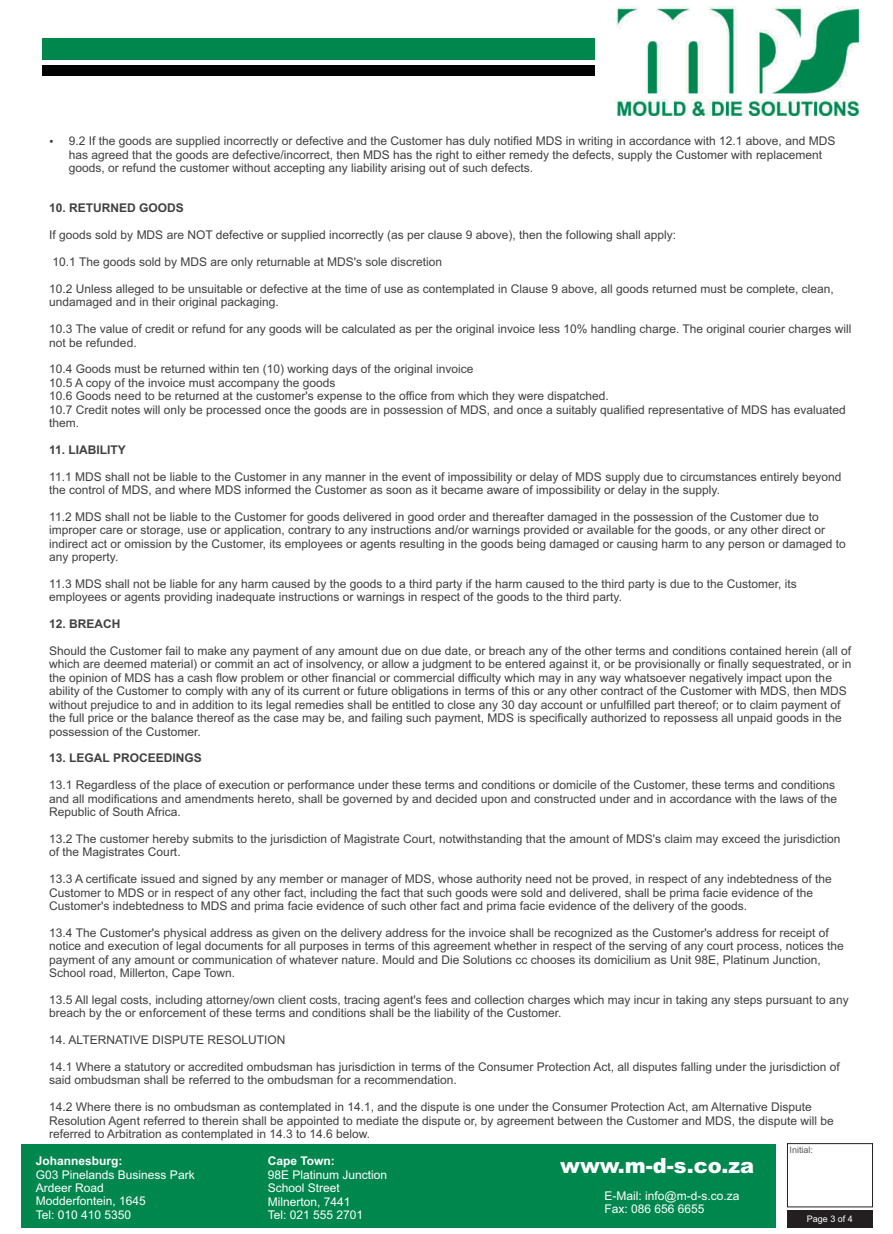
<style>
.page{position:relative;width:893px;height:1234px;background:#fff}
.page>*{position:absolute;margin:0;border:0;box-sizing:border-box;transform-origin:0 0}
.t1{font:900 21px "Arial";color:#fff}
.t2{font:12px/13.4px "Arial";color:#404041}
.t3{font:12px/13.4px "Arial";color:#fff}
.t4{font:700 12px "Arial";color:#404041}
.t5{font:700 12px "Arial";color:#fff}
.t6{font:9px "Arial";color:#fff}
.t7{font:9px "Arial";color:#58595b}
</style>
<div class="page">
<div style="left:43px;top:39px;width:551px;height:21px;background:#00874e"></div>
<div style="left:43px;top:65px;width:551px;height:11px;background:#020203"></div>
<div style="left:21px;top:1143px;width:755px;height:84px;background:#00874e"></div>
<div style="left:787px;top:1210px;width:85px;height:17px;background:#231f20"></div>
<div style="left:787px;top:1142px;width:86px;height:64px;border:1px solid #231f20"></div>
<img style="left:616px;top:6px;width:243px;height:110px">
<p class="t2" style="left:69px;top:135px;width:768px">9.2 If the goods are supplied incorrectly or defective and the Customer has duly notified MDS in writing in accordance with 12.1 above, and MDS has agreed that the goods are defective/incorrect, then MDS has the right to either remedy the defects, supply the Customer with replacement goods, or refund the customer without accepting any liability arising out of such defects.</p>
<p class="t4" style="left:49px;top:203px;width:136px">10. RETURNED GOODS</p>
<p class="t2" style="left:49px;top:229px;width:628px">If goods sold by MDS are NOT defective or supplied incorrectly (as per clause 9 above), then the following shall apply:</p>
<p class="t2" style="left:53px;top:256px;width:391px">10.1 The goods sold by MDS are only returnable at MDS's sole discretion</p>
<p class="t2" style="left:49px;top:283px;width:786px">10.2 Unless alleged to be unsuitable or defective at the time of use as contemplated in Clause 9 above, all goods returned must be complete, clean, undamaged and in their original packaging.</p>
<p class="t2" style="left:49px;top:323px;width:803px">10.3 The value of credit or refund for any goods will be calculated as per the original invoice less 10% handling charge. The original courier charges will not be refunded.</p>
<p class="t2" style="left:49px;top:363px;width:798px">10.4 Goods must be returned within ten (10) working days of the original invoice<br>10.5 A copy of the invoice must accompany the goods<br>10.6 Goods need to be returned at the customer's expense to the office from which they were dispatched.<br>10.7 Credit notes will only be processed once the goods are in possession of MDS, and once a suitably qualified representative of MDS has evaluated them.</p>
<p class="t4" style="left:49px;top:445px;width:78px">11. LIABILITY</p>
<p class="t2" style="left:49px;top:471px;width:794px">11.1 MDS shall not be liable to the Customer in any manner in the event of impossibility or delay of MDS supply due to circumstances entirely beyond the control of MDS, and where MDS informed the Customer as soon as it became aware of impossibility or delay in the supply.</p>
<p class="t2" style="left:49px;top:511px;width:798px">11.2 MDS shall not be liable to the Customer for goods delivered in good order and thereafter damaged in the possession of the Customer due to improper care or storage, use or application, contrary to any instructions and/or warnings provided or available for the goods, or any other direct or indirect act or omission by the Customer, its employees or agents resulting in the goods being damaged or causing harm to any person or damaged to any property.</p>
<p class="t2" style="left:49px;top:578px;width:749px">11.3 MDS shall not be liable for any harm caused by the goods to a third party if the harm caused to the third party is due to the Customer, its employees or agents providing inadequate instructions or warnings in respect of the goods to the third party.</p>
<p class="t4" style="left:49px;top:619px;width:73px">12. BREACH</p>
<p class="t2" style="left:49px;top:645px;width:804px">Should the Customer fail to make any payment of any amount due on due date, or breach any of the other terms and conditions contained herein (all of which are deemed material) or commit an act of insolvency, or allow a judgment to be entered against it, or be provisionally or finally sequestrated, or in the opinion of MDS has a cash flow problem or other financial or commercial difficulty which may in any way whatsoever negatively impact upon the ability of the Customer to comply with any of its current or future obligations in terms of this or any other contract of the Customer with MDS, then MDS without prejudice to and in addition to its legal remedies shall be entitled to close any 30 day account or unfulfilled part thereof; or to claim payment of the full price or the balance thereof as the case may be, and failing such payment, MDS is specifically authorized to repossess all unpaid goods in the possession of the Customer.</p>
<p class="t4" style="left:49px;top:753px;width:154px">13. LEGAL PROCEEDINGS</p>
<p class="t2" style="left:49px;top:779px;width:789px">13.1 Regardless of the place of execution or performance under these terms and conditions or domicile of the Customer, these terms and conditions and all modifications and amendments hereto, shall be governed by and decided upon and constructed under and in accordance with the laws of the<br>Republic of South Africa.</p>
<p class="t2" style="left:49px;top:832px;width:793px">13.2 The customer hereby submits to the jurisdiction of Magistrate Court, notwithstanding that the amount of MDS's claim may exceed the jurisdiction of the Magistrates Court.</p>
<p class="t2" style="left:49px;top:873px;width:784px">13.3 A certificate issued and signed by any member or manager of MDS, whose authority need not be proved, in respect of any indebtedness of the<br>Customer to MDS or in respect of any other fact, including the fact that such goods were sold and delivered, shall be prima facie evidence of the<br>Customer's indebtedness to MDS and prima facie evidence of such other fact and prima facie evidence of the delivery of the goods.</p>
<p class="t2" style="left:49px;top:926px;width:796px">13.4 The Customer's physical address as given on the delivery address for the invoice shall be recognized as the Customer's address for receipt of notice and execution of legal documents for all purposes in terms of this agreement whether in respect of the serving of any court process, notices the payment of any amount or communication of whatever nature. Mould and Die Solutions cc chooses its domicilium as Unit 98E, Platinum Junction, School road, Millerton, Cape Town.</p>
<p class="t2" style="left:49px;top:993px;width:801px">13.5 All legal costs, including attorney/own client costs, tracing agent's fees and collection charges which may incur in taking any steps pursuant to any breach by the or enforcement of these terms and conditions shall be the liability of the Customer.</p>
<p class="t2" style="left:49px;top:1034px;width:238px">14. ALTERNATIVE DISPUTE RESOLUTION</p>
<p class="t2" style="left:49px;top:1060px;width:792px">14.1 Where a statutory or accredited ombudsman has jurisdiction in terms of the Consumer Protection Act, all disputes falling under the jurisdiction of said ombudsman shall be referred to the ombudsman for a recommendation.</p>
<p class="t2" style="left:49px;top:1101px;width:786px">14.2 Where there is no ombudsman as contemplated in 14.1, and the dispute is one under the Consumer Protection Act, am Alternative Dispute<br>Resolution Agent referred to therein shall be appointed to mediate the dispute or, by agreement between the Customer and MDS, the dispute will be referred to Arbitration as contemplated in 14.3 to 14.6 below.</p>
<p class="t5" style="left:36px;top:1156px;width:88px">Johannesburg:</p>
<p class="t3" style="left:36px;top:1168px;width:160px">G03 Pinelands Business Park<br>Ardeer Road<br>Modderfontein, 1645<br>Tel: 010 410 5350</p>
<p class="t5" style="left:268px;top:1156px;width:69px">Cape Town:</p>
<p class="t3" style="left:268px;top:1168px;width:121px">98E Platinum Junction<br>School Street<br>Milnerton, 7441<br>Tel: 021 555 2701</p>
<h1 class="t1" style="left:560px;top:1157px;width:195px">www.m-d-s.co.za</h1>
<p class="t3" style="left:604px;top:1189px;width:136px">E-Mail: info@m-d-s.co.za<br>Fax: 086 656 6655</p>
<p class="t7" style="left:789px;top:1146px;width:25px">Initial:</p>
<p class="t6" style="left:805px;top:1215px;width:50px">Page 3 of 4</p>
<p class="t6" style="left:807px;top:1215px;width:48px">Page 3 of 4</p>
</div>
